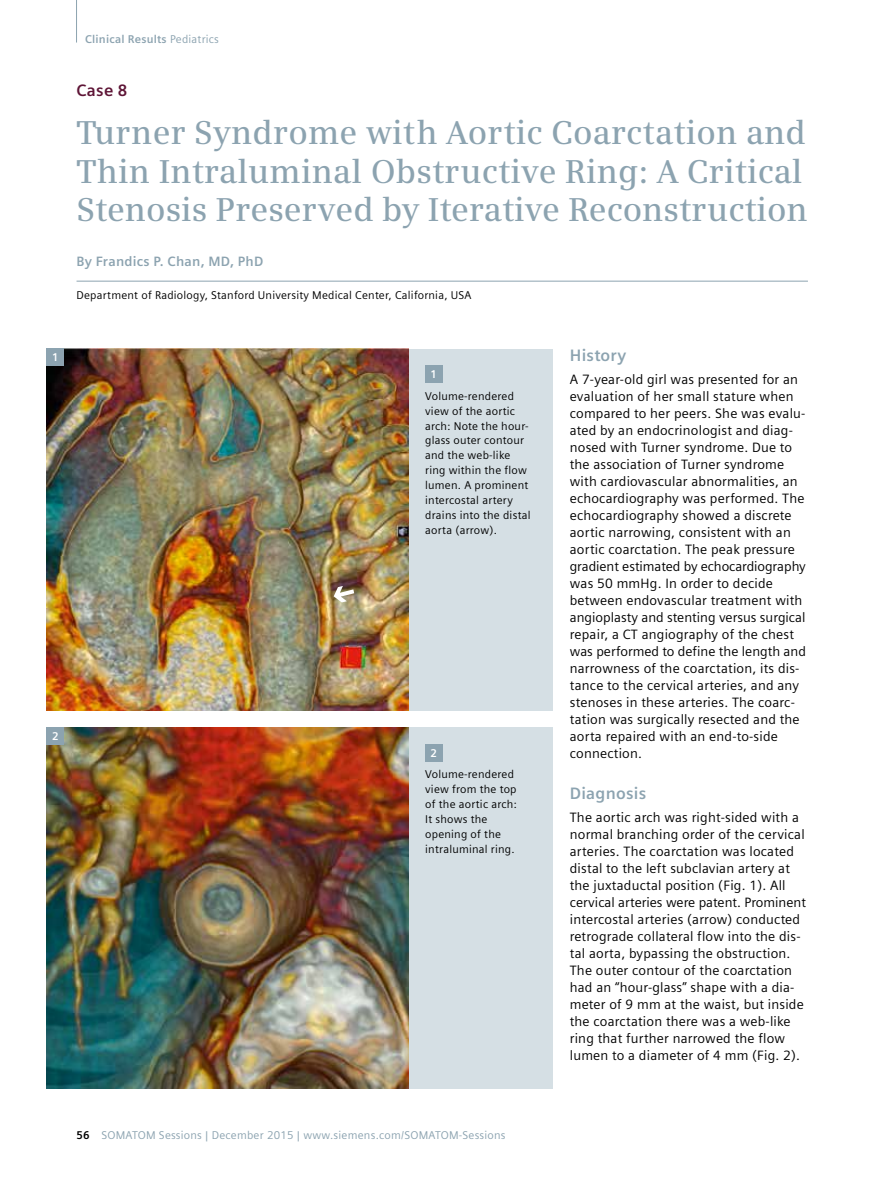
<style>
.page{position:relative;width:893px;height:1191px;background:#fff}
.page>*{position:absolute;margin:0;border:0;box-sizing:border-box;transform-origin:0 0}
.t1{font:600 33px/38.2px "Siemens Serif";letter-spacing:.005em;color:#8ca3b0}
.t2{font:700 16.5px "Siemens Sans";letter-spacing:.015em;color:#8ca3b0}
.t3{font:700 16.5px "Siemens Sans";color:#5e1536}
.t4{font:13.5px/17px "Siemens Sans";letter-spacing:.015em;color:#000}
.t5{font:700 13.5px "Siemens Sans";letter-spacing:.015em;color:#8ca3b0}
.t6{font:11.25px/14.9px "Siemens Sans";letter-spacing:.02em;color:#000}
.t7{font:11.25px "Siemens Sans";letter-spacing:.02em;color:#8ca3b0}
.t8{font:700 11.25px "Siemens Sans";letter-spacing:.02em;color:#8ca3b0}
.t9{font:700 11.25px "Siemens Sans";color:#fff}
.s1{font-weight:400}
.s2{font-weight:700;color:#000}
</style>
<div class="page">
<hr style="left:76px;top:0;width:1px;height:43px;background:#8ca3b0">
<hr style="left:77px;top:281px;width:731px;height:1px;background:#8ca3b0">
<div style="left:47px;top:727px;width:506px;height:362px;background:#d5dfe4"></div>
<img style="left:47px;top:727px;width:361px;height:362px">
<div style="left:47px;top:727px;width:17px;height:17px;background:#8ca3b0"></div>
<div style="left:425px;top:744px;width:17px;height:17px;background:#8ca3b0"></div>
<div style="left:47px;top:349px;width:506px;height:361px;background:#d5dfe4"></div>
<img style="left:47px;top:349px;width:361px;height:361px">
<div style="left:47px;top:349px;width:17px;height:17px;background:#8ca3b0"></div>
<div style="left:425px;top:366px;width:17px;height:17px;background:#8ca3b0"></div>
<svg style="left:334px;top:586px;width:20px;height:16px"></svg>
<p class="t9" style="left:52px;top:351px;width:8px">1</p>
<p class="t9" style="left:52px;top:729px;width:8px">2</p>
<p class="t8" style="left:85px;top:32px;width:135px">Clinical Results <span class="s1">Pediatrics</span></p>
<p class="t3" style="left:77px;top:81px;width:52px">Case 8</p>
<h1 class="t1" style="left:77px;top:114px;width:733px">Turner Syndrome with Aortic Coarctation and<br>Thin Intraluminal Obstructive Ring: A Critical<br>Stenosis Preserved by Iterative Reconstruction</h1>
<p class="t5" style="left:77px;top:253px;width:188px">By Frandics P. Chan, MD, PhD</p>
<p class="t6" style="left:77px;top:287px;width:397px">Department of Radiology, Stanford University Medical Center, California, USA</p>
<p class="t9" style="left:430px;top:368px;width:8px">1</p>
<p class="t6" style="left:425px;top:388px;width:107px">Volume-rendered view of the aortic arch: Note the hour&shy;glass outer contour and the web-like ring within the flow lumen. A prominent intercostal artery drains into the distal aorta (arrow).</p>
<p class="t9" style="left:430px;top:746px;width:8px">2</p>
<p class="t6" style="left:425px;top:767px;width:93px">Volume-rendered view from the top of the aortic arch:<br>It shows the opening of the intraluminal ring.</p>
<p class="t2" style="left:570px;top:345px;width:58px">History</p>
<p class="t4" style="left:570px;top:371px;width:238px">A 7-year-old girl was presented for an evaluation of her small stature when compared to her peers. She was evalu&shy;ated by an endocrinologist and diag&shy;nosed with Turner syndrome. Due to the association of Turner syndrome with cardiovascular abnormalities, an echocardiography was performed. The echocardiography showed a discrete aortic narrowing, consistent with an aortic coarctation. The peak pressure gradient estimated by echocardiography was 50 mmHg. In order to decide between endovascular treatment with angioplasty and stenting versus surgical repair, a CT angiography of the chest was performed to define the length and narrowness of the coarctation, its dis&shy;tance to the cervical arteries, and any stenoses in these arteries. The coarc&shy;tation was surgically resected and the aorta repaired with an end-to-side connection.</p>
<p class="t2" style="left:570px;top:783px;width:78px">Diagnosis</p>
<p class="t4" style="left:570px;top:809px;width:238px">The aortic arch was right-sided with a normal branching order of the cervical arteries. The coarctation was located distal to the left subclavian artery at the juxtaductal position (Fig. 1). All cervical arteries were patent. Prominent intercostal arteries (arrow) conducted retrograde collateral flow into the dis&shy;tal aorta, bypassing the obstruction.<br>The outer contour of the coarctation had an “hour-glass” shape with a dia&shy;meter of 9 mm at the waist, but inside the coarctation there was a web-like ring that further narrowed the flow lumen to a diameter of 4 mm (Fig. 2).</p>
<p class="t7" style="left:77px;top:1129px;width:431px"><span class="s2">56</span> SOMATOM Sessions | December 2015 | www.siemens.com/SOMATOM-Sessions</p>
</div>
